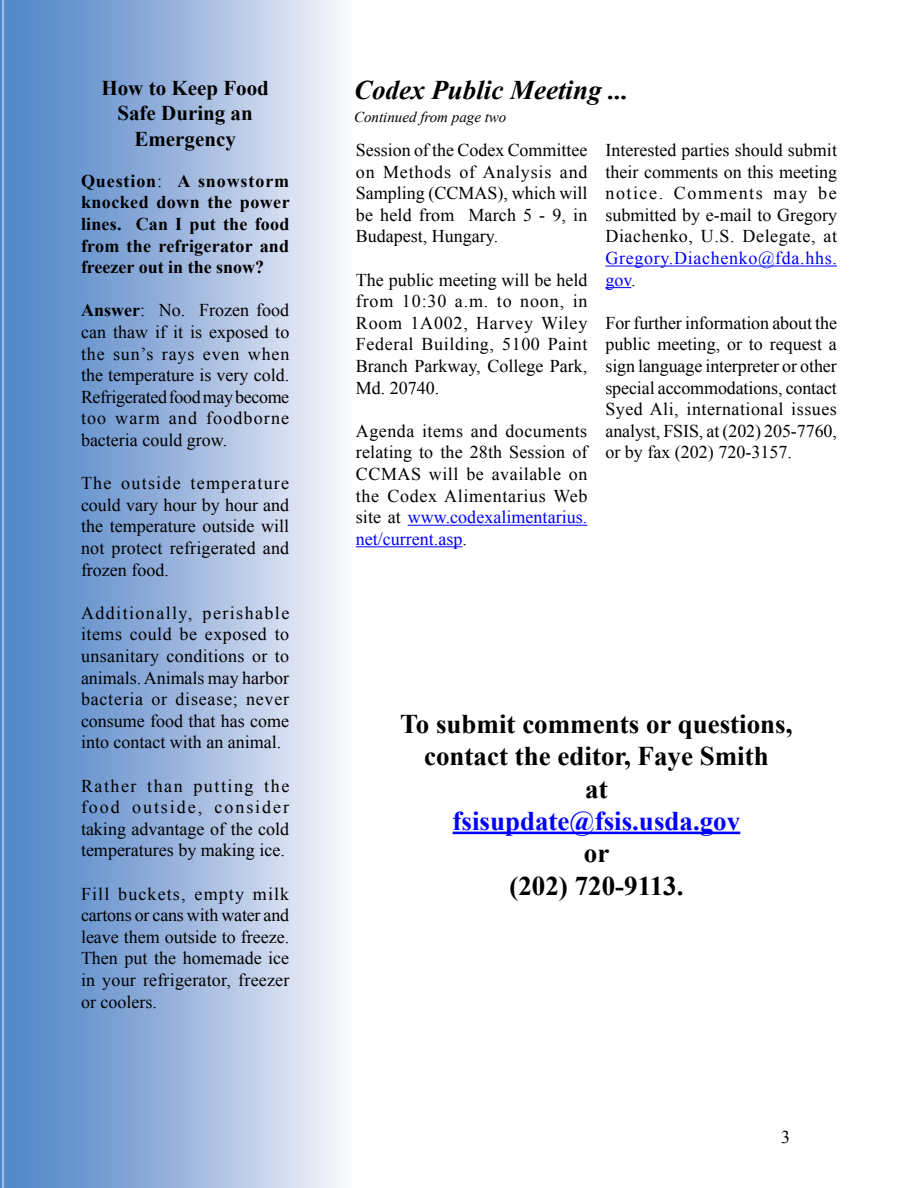
<style>
.page{position:relative;width:918px;height:1188px;background:#fff}
.page>*{position:absolute;margin:0;border:0;box-sizing:border-box;transform-origin:0 0}
.t1{font:700 27px/32.4px "Times New Roman";color:#000;text-align:center}
.t2{font:700 27px "Times New Roman";color:#00f}
.t3{font:italic 700 27px "Times New Roman";color:#000}
.t4{font:700 21px/25.2px "Times New Roman";color:#000;text-align:center}
.t5{font:18px/21.6px "Times New Roman";color:#000;text-align:justify}
.t6{font:700 18px/21.6px "Times New Roman";letter-spacing:.01em;color:#000;text-align:justify}
.t7{font:italic 15px "Times New Roman";color:#000}
.s1{font-weight:400}
.s2{font-weight:700}
.s3{color:#00f}
</style>
<div class="page">
<div style="left:0;top:0;width:355px;height:1188px;background:linear-gradient(to right,#477ec3,#f6f4fb)"></div>
<hr style="left:453px;top:832px;width:287px;height:2px;background:#00f">
<hr style="left:408px;top:525px;width:179px;height:1px;background:#00f">
<hr style="left:356px;top:546px;width:106px;height:1px;background:#00f">
<hr style="left:605px;top:266px;width:232px;height:1px;background:#00f">
<svg style="left:605px;top:287px;width:26px;height:1px"></svg>
<p class="t4" style="left:101px;top:75px;width:169px">How to Keep Food<br>Safe During an<br>Emergency</p>
<p class="t6" style="left:81px;top:169px;width:210px">Question<span class="s1">:</span> A snowstorm knocked down the power lines. Can I put the food from the refrigerator and freezer out in the snow?</p>
<p class="t5" style="left:81px;top:299px;width:210px"><span class="s2">Answer</span>: No. Frozen food can thaw if it is exposed to the sun’s rays even when the temperature is very cold.<br>Refrigerated food may become too warm and foodborne bacteria could grow.</p>
<p class="t5" style="left:81px;top:472px;width:210px">The outside temperature could vary hour by hour and the temperature outside will not protect refrigerated and frozen food.</p>
<p class="t5" style="left:81px;top:602px;width:210px">Additionally, perishable items could be exposed to unsanitary conditions or to animals. Animals may harbor bacteria or disease; never consume food that has come into contact with an animal.</p>
<p class="t5" style="left:81px;top:774px;width:210px">Rather than putting the food outside, consider taking advantage of the cold temperatures by making ice.</p>
<p class="t5" style="left:81px;top:882px;width:210px">Fill buckets, empty milk cartons or cans with water and leave them outside to freeze.<br>Then put the homemade ice in your refrigerator, freezer or coolers.</p>
<p class="t3" style="left:354px;top:71px;width:276px">Codex Public Meeting ...</p>
<p class="t7" style="left:354px;top:106px;width:154px">Continued from page two</p>
<p class="t5" style="left:356px;top:139px;width:233px">Session of the Codex Committee on Methods of Analysis and Sampling (CCMAS), which will be held from March 5 - 9, in Budapest, Hungary.</p>
<p class="t5" style="left:356px;top:269px;width:233px">The public meeting will be held from 10:30 a.m. to noon, in Room 1A002, Harvey Wiley Federal Building, 5100 Paint Branch Parkway, College Park, Md. 20740.</p>
<p class="t5" style="left:356px;top:420px;width:233px">Agenda items and documents relating to the 28th Session of CCMAS will be available on the Codex Alimentarius Web site at <span class="s3">www.codexalimentarius. net/current.asp</span>.</p>
<p class="t5" style="left:605px;top:139px;width:233px">Interested parties should submit their comments on this meeting notice. Comments may be submitted by e-mail to Gregory Diachenko, U.S. Delegate, at <span class="s3">Gregory.Diachenko@fda.hhs. gov</span>.</p>
<p class="t5" style="left:605px;top:312px;width:233px">For further information about the public meeting, or to request a sign language interpreter or other special accommodations, contact Syed Ali, international issues analyst, FSIS, at (202) 205-7760, or by fax (202) 720-3157.</p>
<p class="t1" style="left:400px;top:707px;width:394px">To submit comments or questions, contact the editor, Faye Smith</p>
<p class="t1" style="left:585px;top:772px;width:24px">at</p>
<p class="t2" style="left:453px;top:802px;width:289px">fsisupdate@fsis.usda.gov</p>
<p class="t1" style="left:584px;top:836px;width:27px">or</p>
<p class="t1" style="left:509px;top:869px;width:175px">(202) 720-9113.</p>
<p class="t5" style="left:781px;top:1126px;width:10px">3</p>
</div>
